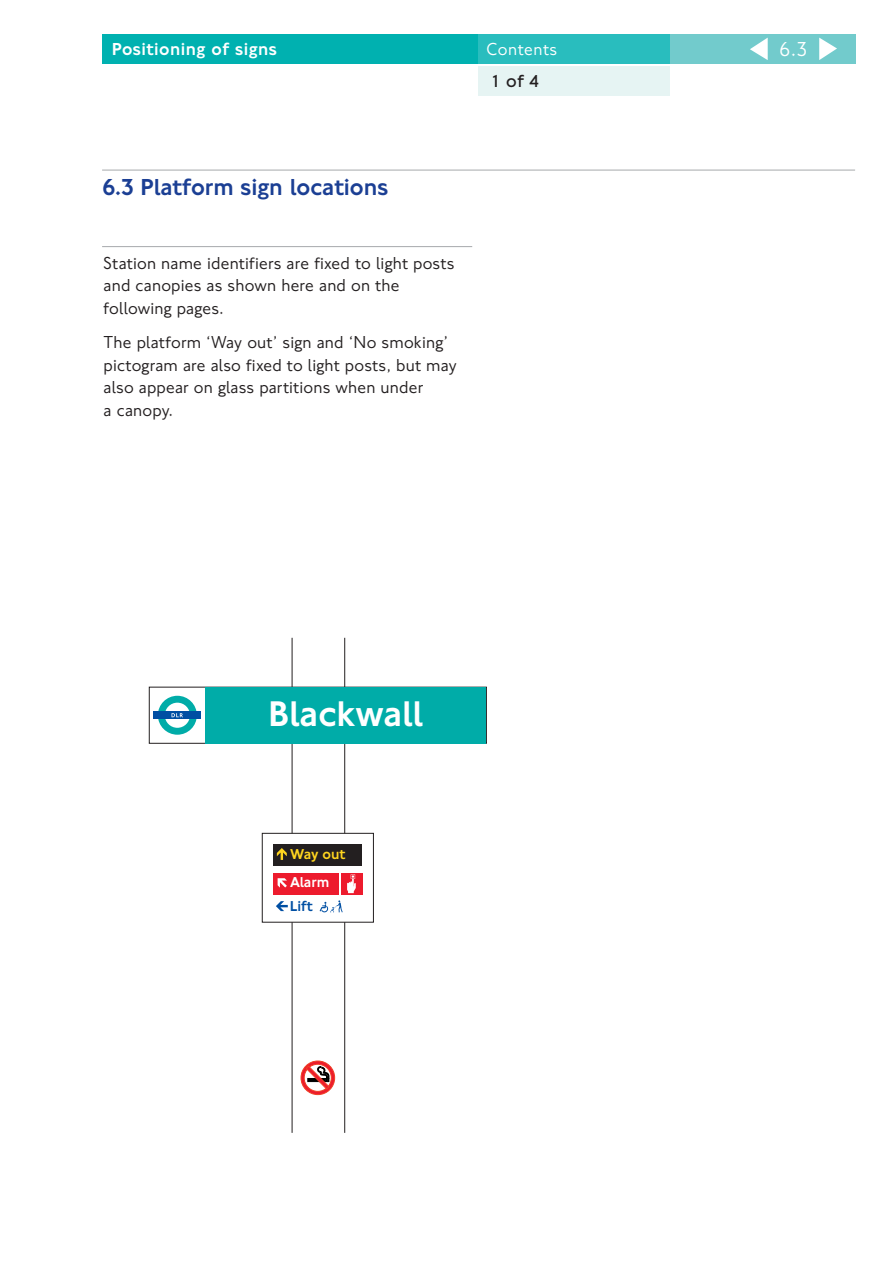
<style>
.page{position:relative;width:893px;height:1263px;background:#fff}
.page>*{position:absolute;margin:0;border:0;box-sizing:border-box;transform-origin:0 0}
.t1{font:500 37.05px "NJTFL";color:#fff}
.t2{font:500 24px "NJTFL";color:#1b3f94}
.t3{font:21px "NJTFL";color:#fff}
.t4{font:18px/22.5px "NJTFL";letter-spacing:.01em;color:#231f20}
.t5{font:500 18px "NJTFL";letter-spacing:.025em;color:#fff}
.t6{font:18px "NJTFL";letter-spacing:.025em;color:#fff}
.t7{font:300 18px "NJTFL";color:#231f20}
.t8{font:500 14.85px "NJTFL";color:#ffd51f}
.t9{font:500 14.85px "NJTFL";color:#fff}
.t10{font:500 14.85px "NJTFL";color:#004fa3}
</style>
<div class="page">
<div style="left:102px;top:34px;width:376px;height:30px;background:#00b1b0"></div>
<div style="left:478px;top:34px;width:192px;height:30px;background:#29bdbe"></div>
<div style="left:670px;top:34px;width:185px;height:30px;background:#72cbcc"></div>
<svg style="left:750px;top:38px;width:17px;height:22px"></svg>
<svg style="left:819px;top:38px;width:18px;height:22px"></svg>
<hr style="left:102px;top:170px;width:753px;height:1px;background:#a7a9ac">
<hr style="left:102px;top:246px;width:370px;height:1px;background:#a7a9ac">
<hr style="left:292px;top:638px;width:1px;height:495px;background:#231f20">
<hr style="left:344px;top:638px;width:1px;height:495px;background:#231f20">
<div style="left:149px;top:687px;width:338px;height:57px;background:#fff;border:1px solid #231f20"></div>
<div style="left:153px;top:711px;width:48px;height:8px;background:#004fa3"></div>
<svg style="left:158px;top:696px;width:39px;height:39px"></svg>
<div style="left:205px;top:687px;width:281px;height:56px;background:#00aca8"></div>
<div style="left:262px;top:833px;width:112px;height:90px;background:#fff;border:1px solid #231f20"></div>
<div style="left:273px;top:844px;width:89px;height:22px;background:#231f20"></div>
<div style="left:273px;top:873px;width:66px;height:22px;background:#ed1b2d"></div>
<svg style="left:277px;top:878px;width:10px;height:10px"></svg>
<svg style="left:277px;top:848px;width:10px;height:12px"></svg>
<svg style="left:276px;top:901px;width:12px;height:10px"></svg>
<svg style="left:319px;top:900px;width:23px;height:12px"></svg>
<div style="left:340px;top:873px;width:22px;height:22px;background:#ed1b2d"></div>
<svg style="left:347px;top:874px;width:9px;height:19px"></svg>
<svg style="left:301px;top:1061px;width:33px;height:34px"></svg>
<div style="left:478px;top:66px;width:192px;height:30px;background:#e6f4f3"></div>
<p class="t5" style="left:112px;top:43px;width:166px">Positioning of signs</p>
<p class="t6" style="left:486px;top:43px;width:72px">Contents</p>
<p class="t3" style="left:779px;top:41px;width:30px">6.3</p>
<h2 class="t2" style="left:102px;top:178px;width:287px">6.3 Platform sign locations</h2>
<p class="t4" style="left:104px;top:253px;width:352px">Station name identifiers are fixed to light posts and canopies as shown here and on the following pages.</p>
<p class="t4" style="left:104px;top:333px;width:354px">The platform ‘Way out’ sign and ‘No smoking’ pictogram are also fixed to light posts, but may also appear on glass partitions when under<br>a canopy.</p>
<p class="t7" style="left:490px;top:75px;width:50px">1 of 4</p>
<h1 class="t1" style="left:269px;top:700px;width:155px">Blackwall</h1>
<p class="t8" style="left:290px;top:849px;width:57px">Way out</p>
<p class="t9" style="left:290px;top:877px;width:40px">Alarm</p>
<p class="t10" style="left:290px;top:901px;width:24px">Lift</p>
</div>
